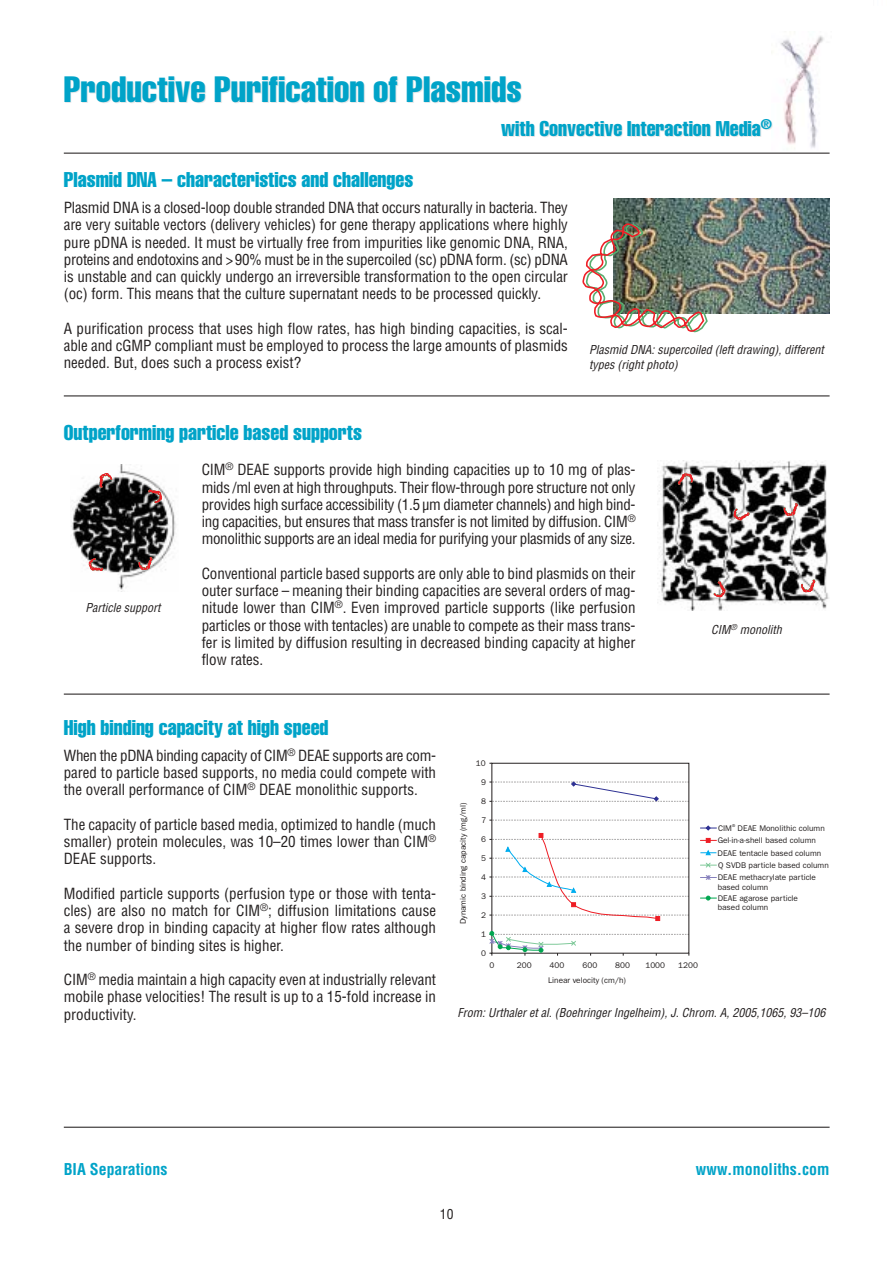
<style>
.page{position:relative;width:893px;height:1262px;background:#fff}
.page>*{position:absolute;margin:0;border:0;box-sizing:border-box;transform-origin:0 0}
.t1{font:extra-condensed 36px "SS Helvetica";color:#00a3c8}
.t2{font:extra-condensed 21px "SS Helvetica";color:#00a3c8}
.t3{font:700 condensed 15.9px "SS Helvetica";color:#00a3c8}
.t4{font:condensed 15px/17.2px "SS Helvetica";color:#231f1f;text-align:justify}
.t5{font:condensed 13.5px "SS Helvetica";color:#231f1f}
.t6{font:italic condensed 12px/15px "SS Helvetica";color:#231f1f}
.t7{font:8.25px/12.3px "SS Franklin Gothic";color:#231f1f}
.t8{font:4.05px "SS Franklin Gothic";color:#231f1f}
</style>
<div class="page">
<hr style="left:64px;top:395px;width:765px;height:1px;background:#231f1f">
<hr style="left:64px;top:693px;width:765px;height:1px;background:#231f1f">
<hr style="left:64px;top:1126px;width:765px;height:1px;background:#231f1f">
<img style="left:771px;top:35px;width:53px;height:114px">
<img style="left:613px;top:199px;width:216px;height:114px">
<img style="left:582px;top:222px;width:126px;height:111px">
<img style="left:71px;top:465px;width:105px;height:127px">
<img style="left:657px;top:460px;width:172px;height:150px">
<svg style="left:489px;top:820px;width:199px;height:1px"></svg>
<svg style="left:489px;top:780px;width:199px;height:22px"></svg>
<svg style="left:489px;top:833px;width:199px;height:88px"></svg>
<svg style="left:489px;top:931px;width:200px;height:24px"></svg>
<svg style="left:700px;top:825px;width:16px;height:6px"></svg>
<svg style="left:700px;top:838px;width:16px;height:4px"></svg>
<svg style="left:700px;top:850px;width:16px;height:5px"></svg>
<svg style="left:700px;top:862px;width:17px;height:6px"></svg>
<svg style="left:700px;top:875px;width:17px;height:5px"></svg>
<svg style="left:700px;top:895px;width:16px;height:5px"></svg>
<svg style="left:88px;top:558px;width:16px;height:13px"></svg>
<svg style="left:138px;top:557px;width:14px;height:13px"></svg>
<svg style="left:733px;top:508px;width:16px;height:13px"></svg>
<svg style="left:677px;top:472px;width:16px;height:13px"></svg>
<svg style="left:783px;top:503px;width:14px;height:13px"></svg>
<svg style="left:800px;top:579px;width:15px;height:14px"></svg>
<svg style="left:713px;top:581px;width:12px;height:16px"></svg>
<svg style="left:148px;top:488px;width:14px;height:15px"></svg>
<svg style="left:100px;top:473px;width:12px;height:15px"></svg>
<hr style="left:64px;top:153px;width:765px;height:1px;background:#231f1f">
<h1 class="t1" style="left:64px;top:77px;width:459px">Productive Purification of Plasmids</h1>
<h2 class="t2" style="left:501px;top:121px;width:273px">with Convective Interaction Media<sup>®</sup></h2>
<h2 class="t2" style="left:64px;top:172px;width:351px">Plasmid DNA – characteristics and challenges</h2>
<p class="t4" style="left:64px;top:201px;width:505px">Plasmid DNA is a closed-loop double stranded DNA that occurs naturally in bacteria. They are very suitable vectors (delivery vehicles) for gene therapy applications where highly pure pDNA is needed. It must be virtually free from impurities like genomic DNA, RNA, proteins and endotoxins and &gt;90% must be in the supercoiled (sc) pDNA form. (sc) pDNA is unstable and can quickly undergo an irreversible transformation to the open circular (oc) form. This means that the culture supernatant needs to be processed quickly.</p>
<p class="t4" style="left:64px;top:321px;width:505px">A purification process that uses high flow rates, has high binding capacities, is scal&shy;able and cGMP compliant must be employed to process the large amounts of plasmids needed. But, does such a process exist?</p>
<h2 class="t2" style="left:64px;top:424px;width:300px">Outperforming particle based supports</h2>
<p class="t6" style="left:589px;top:343px;width:239px">Plasmid DNA:supercoiled (leftdrawing),different types (rightphoto)</p>
<p class="t6" style="left:85px;top:602px;width:79px">Particle support</p>
<p class="t4" style="left:202px;top:463px;width:435px">CIM<sup>®</sup> DEAE supports provide high binding capacities up to 10 mg of plas&shy;mids /ml even at high throughputs. Their flow-through pore structure not only provides high surface accessibility (1.5µm diameter channels) and high bind&shy;ing capacities, but ensures that mass transfer is not limited by diffusion. CIM<sup>® </sup>monolithic supports are an ideal media for purifying your plasmids of any size.</p>
<p class="t4" style="left:202px;top:566px;width:435px">Conventional particle based supports are only able to bind plasmids on their outer surface – meaning their binding capacities are several orders of mag&shy;nitude lower than CIM<sup>®</sup>. Even improved particle supports (like perfusion particles or those with tentacles) are unable to compete as their mass trans&shy;fer is limited by diffusion resulting in decreased binding capacity at higher flow rates.</p>
<p class="t6" style="left:711px;top:623px;width:75px">CIM<sup>®</sup> monolith</p>
<h2 class="t2" style="left:64px;top:720px;width:266px">High binding capacity at high speed</h2>
<p class="t4" style="left:64px;top:748px;width:374px">When the pDNA binding capacity of CIM<sup>®</sup> DEAE supports are com&shy;pared to particle based supports, no media could compete with the overall performance of CIM<sup>®</sup> DEAE monolithic supports.</p>
<p class="t4" style="left:64px;top:817px;width:374px">The capacity of particle based media, optimized to handle (much smaller) protein molecules, was 10–20 times lower than CIM<sup>® </sup>DEAE supports.</p>
<p class="t4" style="left:64px;top:886px;width:374px">Modified particle supports (perfusion type or those with tenta&shy;cles) are also no match for CIM<sup>®</sup>; diffusion limitations cause a severe drop in binding capacity at higher flow rates although the number of binding sites is higher.</p>
<p class="t4" style="left:64px;top:972px;width:374px">CIM<sup>®</sup> media maintain a high capacity even at industrially relevant mobile phase velocities! The result is up to a 15-fold increase in productivity.</p>
<p class="t7" style="left:475px;top:758px;width:11px">10</p>
<p class="t7" style="left:457px;top:924px;width:123px;rotate:-90deg">Dynamic binding capacity (mg/ml)</p>
<p class="t7" style="left:481px;top:777px;width:6px">9</p>
<p class="t7" style="left:481px;top:796px;width:6px">8</p>
<p class="t7" style="left:481px;top:815px;width:6px">7</p>
<p class="t7" style="left:481px;top:834px;width:6px">6</p>
<p class="t7" style="left:481px;top:853px;width:6px">5</p>
<p class="t7" style="left:481px;top:872px;width:6px">4</p>
<p class="t7" style="left:481px;top:891px;width:6px">3</p>
<p class="t7" style="left:481px;top:910px;width:6px">2</p>
<p class="t7" style="left:481px;top:929px;width:6px">1</p>
<p class="t7" style="left:481px;top:948px;width:6px">0</p>
<p class="t7" style="left:489px;top:960px;width:6px">0</p>
<p class="t7" style="left:517px;top:960px;width:16px">200</p>
<p class="t7" style="left:549px;top:960px;width:16px">400</p>
<p class="t7" style="left:582px;top:960px;width:16px">600</p>
<p class="t7" style="left:615px;top:960px;width:16px">800</p>
<p class="t7" style="left:645px;top:960px;width:21px">1000</p>
<p class="t7" style="left:678px;top:960px;width:21px">1200</p>
<p class="t7" style="left:548px;top:975px;width:79px">Linear velocity (cm/h)</p>
<p class="t8" style="left:732px;top:824px;width:5px">®</p>
<p class="t7" style="left:717px;top:835px;width:113px">Gel-in-a-shell based column<br>DEAE tentacle based column<br>Q SVDB particle based column<br>DEAE methacrylate particle</p>
<p class="t7" style="left:717px;top:881px;width:82px;line-height:11.6px">based column<br>DEAE agarose particle</p>
<p class="t7" style="left:717px;top:902px;width:52px">based column</p>
<p class="t7" style="left:718px;top:822px;width:108px">CIM DEAE Monolithic column</p>
<p class="t6" style="left:457px;top:1006px;width:372px">From:Urthaleretal.(BoehringerIngelheim),J.Chrom.A,2005,1065,93–106</p>
<p class="t3" style="left:64px;top:1163px;width:105px">BIA Separations</p>
<p class="t3" style="left:696px;top:1163px;width:135px">www.monoliths.com</p>
<p class="t5" style="left:440px;top:1209px;width:15px">10</p>
</div>
